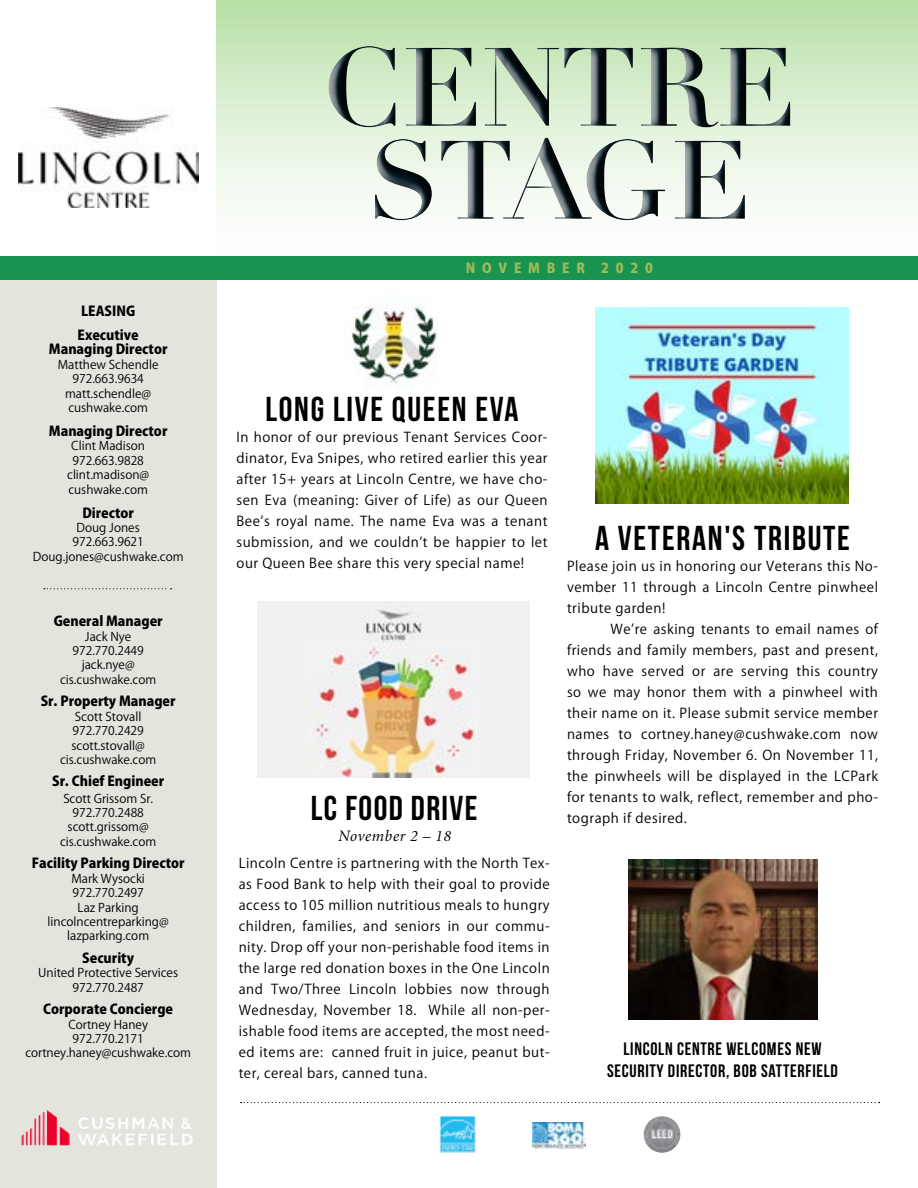
<style>
.page{position:relative;width:918px;height:1188px;background:#fff}
.page>*{position:absolute;margin:0;border:0;box-sizing:border-box;transform-origin:0 0}
.t1{font:700 109.5px/93px "Didot";color:#071b22;text-align:center}
.t2{font:700 34.5px "Bebas Neue";letter-spacing:.05em;color:#000}
.t3{font:700 18px/22.5px "Bebas Neue";letter-spacing:.04em;color:#000;text-align:center}
.t4{font:italic 15.9px "Minion";letter-spacing:.035em;color:#000}
.t5{font:13.5px/21px "Koz Go Pro";letter-spacing:.04em;color:#000;text-align:justify}
.t6{font:800 13.5px/24px "Koz Go Pro";color:#000}
.t7{font:800 13.5px "Koz Go Pro";letter-spacing:.5em;color:#a0bb59}
.t8{font:12px/14.4px "Koz Go Pro";color:#000;text-align:center}
</style>
<div class="page">
<img style="left:351px;top:304px;width:86px;height:84px">
<div style="left:216px;top:0;width:702px;height:267px;background:linear-gradient(to bottom,#bae0aa,#fff)"></div>
<div style="left:0;top:265px;width:216px;height:923px;background:#e3e5dd"></div>
<img style="left:440px;top:1116px;width:36px;height:37px">
<div style="left:0;top:256px;width:918px;height:24px;background:#199350"></div>
<img style="left:38px;top:1110px;width:154px;height:35px">
<svg style="left:44px;top:588px;width:128px;height:1px"></svg>
<img style="left:533px;top:1122px;width:53px;height:27px">
<img style="left:644px;top:1116px;width:36px;height:37px;border-radius:18px">
<div style="left:317px;top:36px;width:472px;height:195px;background:#fff;opacity:.75"></div>
<div style="left:337px;top:35px;width:464px;height:196px;background:#000;opacity:.75"></div>
<svg style="left:241px;top:1102px;width:639px;height:1px"></svg>
<img style="left:18px;top:108px;width:181px;height:99px">
<img style="left:629px;top:860px;width:188px;height:159px">
<img style="left:596px;top:308px;width:252px;height:195px">
<img style="left:257px;top:602px;width:272px;height:176px">
<p class="t6" style="left:78px;top:300px;width:63px">LEASING<br>Executive</p>
<p class="t6" style="left:49px;top:338px;width:120px">Managing Director</p>
<p class="t8" style="left:58px;top:358px;width:102px">Matthew Schendle<br>972.663.9634 matt.schendle@ cushwake.com</p>
<p class="t6" style="left:49px;top:420px;width:120px">Managing Director</p>
<p class="t8" style="left:67px;top:439px;width:84px">Clint Madison<br>972.663.9828 clint.madison@ cushwake.com</p>
<p class="t6" style="left:82px;top:502px;width:53px">Director</p>
<p class="t8" style="left:33px;top:521px;width:152px">Doug Jones<br>972.663.9621<br>Doug.jones@cushwake.com</p>
<p class="t6" style="left:54px;top:610px;width:111px">General Manager</p>
<p class="t8" style="left:60px;top:629px;width:98px">Jack Nye<br>972.770.2449 jack.nye@ cis.cushwake.com</p>
<p class="t6" style="left:41px;top:690px;width:136px">Sr. Property Manager</p>
<p class="t8" style="left:60px;top:709px;width:98px">Scott Stovall<br>972.770.2429 scott.stovall@ cis.cushwake.com</p>
<p class="t6" style="left:52px;top:770px;width:114px">Sr. Chief Engineer</p>
<p class="t8" style="left:60px;top:791px;width:98px">Scott Grissom Sr.<br>972.770.2488 scott.grissom@ cis.cushwake.com</p>
<p class="t6" style="left:32px;top:852px;width:154px">Facility Parking Director</p>
<p class="t8" style="left:48px;top:871px;width:123px">Mark Wysocki<br>972.770.2497<br>Laz Parking lincolncentreparking@ lazparking.com</p>
<p class="t6" style="left:82px;top:947px;width:53px">Security</p>
<p class="t8" style="left:38px;top:966px;width:141px">United Protective Services<br>972.770.2487</p>
<p class="t6" style="left:43px;top:998px;width:131px">Corporate Concierge</p>
<p class="t8" style="left:25px;top:1017px;width:167px">Cortney Haney<br>972.770.2171 cortney.haney@cushwake.com</p>
<h1 class="t1" style="left:323px;top:42px;width:474px">CENTRE<br>STAGE</h1>
<p class="t7" style="left:466px;top:260px;width:189px">NOVEMBER 2020</p>
<h2 class="t2" style="left:265px;top:390px;width:255px">LONG LIVE QUEEN EVA</h2>
<p class="t5" style="left:237px;top:427px;width:313px">In honor of our previous Tenant Services Coor&shy;dinator, Eva Snipes, who retired earlier this year after 15+ years at Lincoln Centre, we have cho&shy;sen Eva (meaning: Giver of Life) as our Queen Bee’s royal name. The name Eva was a tenant submission, and we couldn’t be happier to let our Queen Bee share this very special name!</p>
<h2 class="t2" style="left:311px;top:789px;width:168px">LC FOOD DRIVE</h2>
<p class="t4" style="left:338px;top:828px;width:114px">November 2 – 18</p>
<p class="t5" style="left:239px;top:853px;width:313px">Lincoln Centre is partnering with the North Tex&shy;as Food Bank to help with their goal to provide access to 105 million nutritious meals to hungry children, families, and seniors in our commu&shy;nity. Drop off your non-perishable food items in the large red donation boxes in the One Lincoln and Two/Three Lincoln lobbies now through Wednesday, November 18. While all non-per&shy;ishable food items are accepted, the most need&shy;ed items are: canned fruit in juice, peanut but&shy;ter, cereal bars, canned tuna.</p>
<h2 class="t2" style="left:595px;top:519px;width:256px">A VETERAN'S TRIBUTE</h2>
<p class="t5" style="left:567px;top:556px;width:313px">Please join us in honoring our Veterans this No&shy;vember 11 through a Lincoln Centre pinwheel tribute garden!</p>
<p class="t5" style="left:567px;top:619px;width:313px;text-indent:43px">We’re asking tenants to email names of friends and family members, past and present, who have served or are serving this country so we may honor them with a pinwheel with their name on it. Please submit service member names to cortney.haney@cushwake.com now through Friday, November 6. On November 11, the pinwheels will be displayed in the LCPark for tenants to walk, reflect, remember and pho&shy;tograph if desired.</p>
<h3 class="t3" style="left:607px;top:1037px;width:232px">LINCOLN CENTRE WELCOMES NEW<br>SECURITY DIRECTOR, BOB SATTERFIELD</h3>
</div>
